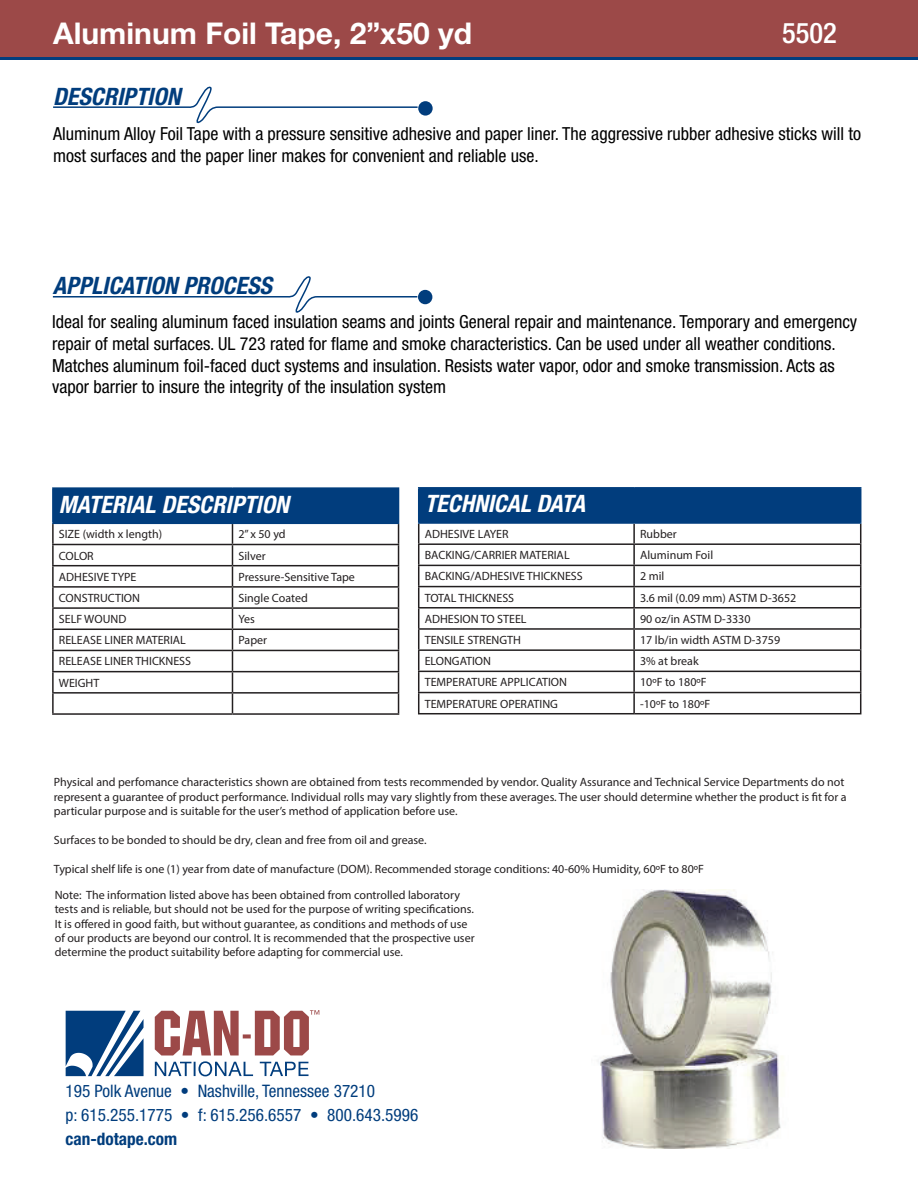
<style>
.page{position:relative;width:918px;height:1188px;background:#fff}
.page>*{position:absolute;margin:0;border:0;box-sizing:border-box;transform-origin:0 0}
.t1{font:700 30px "Helvetica Neue";color:#fff}
.t2{font:500 condensed 28.5px "Helvetica Neue";color:#fff}
.t3{font:italic 700 condensed 24px "Helvetica Neue";color:#fff}
.t4{font:italic 700 condensed 24px "Helvetica Neue";color:#013d7d}
.t5{font:condensed 18px/21.6px "Helvetica Neue";color:#000}
.t6{font:condensed 17.25px/24px "Helvetica Neue";color:#013d7d}
.t7{font:700 condensed 17.25px "Helvetica Neue";color:#013d7d}
.t8{font:12px/14.4px "Myriad Pro";color:#231f20}
</style>
<div class="page">
<svg style="left:66px;top:1011px;width:78px;height:65px"></svg>
<svg style="left:155px;top:1010px;width:164px;height:66px"></svg>
<svg style="left:0;top:56px;width:918px;height:4px;background:#27406f"></svg>
<div style="left:0;top:0;width:918px;height:56px;background:#9c4948"></div>
<svg style="left:53px;top:86px;width:366px;height:38px"></svg>
<svg style="left:52px;top:276px;width:367px;height:37px"></svg>
<div style="left:418px;top:101px;width:15px;height:15px;background:#013d7d;border-radius:50%"></div>
<div style="left:418px;top:290px;width:14px;height:14px;background:#013d7d;border-radius:50%"></div>
<svg style="left:418px;top:489px;width:443px;height:224px"></svg>
<hr style="left:418px;top:713px;width:216px;height:1px;background:#231f20">
<hr style="left:634px;top:713px;width:227px;height:1px;background:#231f20">
<hr style="left:418px;top:487px;width:216px;height:2px;background:#013d7d">
<hr style="left:418px;top:489px;width:1px;height:33px;background:#013d7d">
<hr style="left:634px;top:487px;width:227px;height:2px;background:#013d7d">
<hr style="left:633px;top:489px;width:2px;height:33px;background:#013d7d">
<hr style="left:860px;top:489px;width:1px;height:33px;background:#013d7d">
<hr style="left:418px;top:522px;width:216px;height:2px;background:#013d7d">
<hr style="left:634px;top:522px;width:227px;height:2px;background:#013d7d">
<div style="left:53px;top:488px;width:346px;height:35px;background:#013d7d"></div>
<hr style="left:52px;top:524px;width:2px;height:20px;background:#231f20">
<hr style="left:52px;top:544px;width:180px;height:1px;background:#231f20">
<hr style="left:52px;top:545px;width:2px;height:20px;background:#231f20">
<hr style="left:232px;top:544px;width:167px;height:1px;background:#231f20">
<hr style="left:52px;top:565px;width:180px;height:1px;background:#231f20">
<hr style="left:52px;top:566px;width:2px;height:20px;background:#231f20">
<hr style="left:232px;top:565px;width:167px;height:1px;background:#231f20">
<hr style="left:52px;top:586px;width:180px;height:2px;background:#231f20">
<svg style="left:52px;top:588px;width:2px;height:19px"></svg>
<hr style="left:232px;top:586px;width:167px;height:2px;background:#231f20">
<hr style="left:52px;top:607px;width:180px;height:2px;background:#231f20">
<hr style="left:52px;top:609px;width:2px;height:20px;background:#231f20">
<hr style="left:232px;top:607px;width:167px;height:2px;background:#231f20">
<hr style="left:52px;top:629px;width:180px;height:1px;background:#231f20">
<hr style="left:52px;top:630px;width:2px;height:20px;background:#231f20">
<hr style="left:232px;top:629px;width:167px;height:1px;background:#231f20">
<hr style="left:52px;top:650px;width:180px;height:1px;background:#231f20">
<hr style="left:52px;top:651px;width:2px;height:20px;background:#231f20">
<hr style="left:232px;top:650px;width:167px;height:1px;background:#231f20">
<hr style="left:52px;top:671px;width:180px;height:1px;background:#231f20">
<hr style="left:52px;top:672px;width:2px;height:20px;background:#231f20">
<hr style="left:232px;top:671px;width:167px;height:1px;background:#231f20">
<hr style="left:52px;top:692px;width:180px;height:2px;background:#231f20">
<svg style="left:52px;top:694px;width:2px;height:19px"></svg>
<hr style="left:232px;top:692px;width:167px;height:2px;background:#231f20">
<svg style="left:232px;top:524px;width:1px;height:189px"></svg>
<svg style="left:398px;top:524px;width:1px;height:189px"></svg>
<hr style="left:52px;top:713px;width:180px;height:2px;background:#231f20">
<hr style="left:232px;top:713px;width:167px;height:2px;background:#231f20">
<hr style="left:52px;top:487px;width:180px;height:2px;background:#013d7d">
<hr style="left:52px;top:489px;width:2px;height:34px;background:#013d7d">
<hr style="left:232px;top:487px;width:167px;height:2px;background:#013d7d">
<hr style="left:52px;top:523px;width:180px;height:1px;background:#013d7d">
<hr style="left:232px;top:523px;width:167px;height:1px;background:#013d7d">
<img style="left:599px;top:890px;width:185px;height:258px">
<h1 class="t1" style="left:53px;top:15px;width:420px">Aluminum Foil Tape, 2”x50 yd</h1>
<h2 class="t2" style="left:782px;top:16px;width:56px">5502</h2>
<h3 class="t4" style="left:53px;top:82px;width:129px">DESCRIPTION</h3>
<h3 class="t5" style="left:53px;top:123px;width:810px">Aluminum Alloy Foil Tape with a pressure sensitive adhesive and paper liner. The aggressive rubber adhesive sticks will to most surfaces and the paper liner makes for convenient and reliable use.</h3>
<h3 class="t4" style="left:53px;top:271px;width:221px">APPLICATION PROCESS</h3>
<p class="t5" style="left:52px;top:311px;width:806px">Ideal for sealing aluminum faced insulation seams and joints General repair and maintenance. Temporary and emergency repair of metal surfaces. UL 723 rated for flame and smoke characteristics. Can be used under all weather conditions.<br>Matches aluminum foil-faced duct systems and insulation. Resists water vapor, odor and smoke transmission. Acts as vapor barrier to insure the integrity of the insulation system</p>
<h3 class="t3" style="left:59px;top:490px;width:232px">MATERIAL DESCRIPTION</h3>
<p class="t8" style="left:59px;top:527px;width:105px">SIZE (width x length)</p>
<p class="t8" style="left:238px;top:527px;width:49px">2” x 50 yd</p>
<p class="t8" style="left:59px;top:548px;width:36px">COLOR</p>
<p class="t8" style="left:238px;top:548px;width:29px">Silver</p>
<p class="t8" style="left:59px;top:569px;width:79px">ADHESIVE TYPE</p>
<p class="t8" style="left:238px;top:569px;width:118px">Pressure-Sensitive Tape</p>
<p class="t8" style="left:59px;top:590px;width:83px">CONSTRUCTION</p>
<p class="t8" style="left:238px;top:590px;width:71px">Single Coated</p>
<p class="t8" style="left:59px;top:612px;width:69px">SELF WOUND</p>
<p class="t8" style="left:238px;top:612px;width:18px">Yes</p>
<p class="t8" style="left:59px;top:633px;width:129px">RELEASE LINER MATERIAL</p>
<p class="t8" style="left:238px;top:633px;width:30px">Paper</p>
<p class="t8" style="left:59px;top:651px;width:134px;line-height:21.1px">RELEASE LINER THICKNESS<br>WEIGHT</p>
<h3 class="t3" style="left:425px;top:489px;width:162px">TECHNICAL DATA</h3>
<p class="t8" style="left:425px;top:527px;width:85px">ADHESIVE LAYER</p>
<p class="t8" style="left:640px;top:527px;width:38px">Rubber</p>
<p class="t8" style="left:425px;top:548px;width:146px">BACKING/CARRIER MATERIAL</p>
<p class="t8" style="left:640px;top:548px;width:75px">Aluminum Foil</p>
<p class="t8" style="left:425px;top:569px;width:160px">BACKING/ADHESIVE THICKNESS</p>
<p class="t8" style="left:640px;top:569px;width:26px">2 mil</p>
<p class="t8" style="left:425px;top:590px;width:91px">TOTAL THICKNESS</p>
<p class="t8" style="left:640px;top:590px;width:158px">3.6 mil (0.09 mm) ASTM D-3652</p>
<p class="t8" style="left:425px;top:611px;width:103px">ADHESION TO STEEL</p>
<p class="t8" style="left:640px;top:611px;width:112px">90 oz/in ASTM D-3330</p>
<p class="t8" style="left:425px;top:633px;width:98px">TENSILE STRENGTH</p>
<p class="t8" style="left:640px;top:633px;width:142px">17 lb/in width ASTM D-3759</p>
<p class="t8" style="left:425px;top:654px;width:68px">ELONGATION</p>
<p class="t8" style="left:640px;top:654px;width:60px">3% at break</p>
<p class="t8" style="left:425px;top:675px;width:144px">TEMPERATURE APPLICATION</p>
<p class="t8" style="left:640px;top:675px;width:68px">10ºF to 180ºF</p>
<p class="t8" style="left:425px;top:696px;width:135px">TEMPERATURE OPERATING</p>
<p class="t8" style="left:640px;top:696px;width:72px">-10ºF to 180ºF</p>
<p class="t8" style="left:54px;top:775px;width:794px">Physical and perfomance characteristics shown are obtained from tests recommended by vendor. Quality Assurance and Technical Service Departments do not represent a guarantee of product performance. Individual rolls may vary slightly from these averages. The user should determine whether the product is fit for a particular purpose and is suitable for the user’s method of application before use.</p>
<p class="t8" style="left:54px;top:832px;width:374px">Surfaces to be bonded to should be dry, clean and free from oil and grease.</p>
<p class="t8" style="left:54px;top:861px;width:652px">Typical shelf life is one (1) year from date of manufacture (DOM). Recommended storage conditions: 40-60% Humidity, 60ºF to 80ºF</p>
<p class="t8" style="left:55px;top:887px;width:421px">Note: The information listed above has been obtained from controlled laboratory tests and is reliable, but should not be used for the purpose of writing specifications.<br>It is offered in good faith, but without guarantee, as conditions and methods of use of our products are beyond our control. It is recommended that the prospective user determine the product suitability before adapting for commercial use.</p>
<h3 class="t6" style="left:66px;top:1079px;width:354px">195 Polk Avenue • Nashville, Tennessee 37210<br>p: 615.255.1775 • f: 615.256.6557 • 800.643.5996</h3>
<h3 class="t7" style="left:66px;top:1129px;width:113px">can-dotape.com</h3>
</div>
